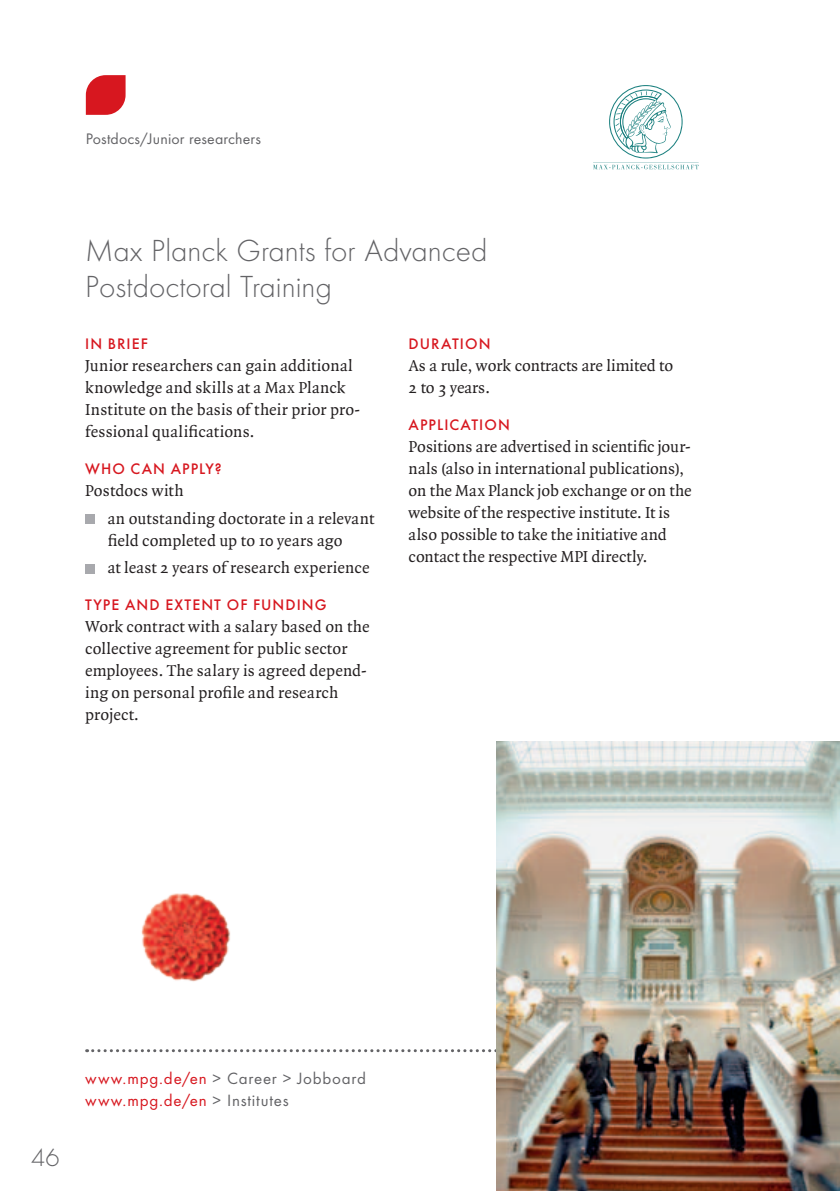
<style>
.page{position:relative;width:840px;height:1191px;background:#fff}
.page>*{position:absolute;margin:0;border:0;box-sizing:border-box;transform-origin:0 0}
.t1{font:300 28px/36px "Futura ND";color:#636366}
.t2{font:300 23px "Futura ND";color:#636366}
.t3{font:17px/22px "Quadraat OT";letter-spacing:.005em;color:#231f20}
.t4{font:15px/22px "Futura ND";letter-spacing:.055em;color:#636366}
.t5{font:500 14px "Futura ND";letter-spacing:.075em;color:#d7171f}
.t6{font:14px "Futura ND";letter-spacing:.01em;color:#636366}
.s1{color:#d7171f}
</style>
<div class="page">
<svg style="left:87px;top:1049px;width:753px;height:3px"></svg>
<div style="left:85px;top:514px;width:10px;height:10px;background:#a8a9ad"></div>
<div style="left:85px;top:564px;width:10px;height:9px;background:#a8a9ad"></div>
<svg style="left:86px;top:75px;width:39px;height:40px;background:#db3037"></svg>
<img style="left:141px;top:893px;width:90px;height:89px">
<svg style="left:593px;top:85px;width:105px;height:84px"></svg>
<img style="left:496px;top:742px;width:343px;height:449px">
<p class="t6" style="left:86px;top:129px;width:176px">Postdocs/Junior researchers</p>
<h3 class="t1" style="left:85px;top:233px;width:403px">Max Planck Grants for Advanced<br>Postdoctoral Training</h3>
<h4 class="t5" style="left:85px;top:334px;width:64px">IN BRIEF</h4>
<p class="t3" style="left:85px;top:355px;width:276px">Junior researchers can gain additional knowledge and skills at a Max Planck Institute on the basis of their prior pro&shy;fessional qualifications.</p>
<h4 class="t5" style="left:85px;top:459px;width:138px">WHO CAN APPLY?</h4>
<p class="t3" style="left:108px;top:477px;width:267px;line-height:27.6px;text-indent:-23px">Postdocs with<br>an outstanding doctorate in a relevant</p>
<p class="t3" style="left:108px;top:527px;width:263px;line-height:27.6px">field completed up to 10 years ago<br>at least 2 years of research experience</p>
<h4 class="t5" style="left:85px;top:596px;width:243px">TYPE AND EXTENT OF FUNDING</h4>
<p class="t3" style="left:85px;top:616px;width:286px">Work contract with a salary based on the collective agreement for public sector employees. The salary is agreed depend&shy;ing on personal profile and research project.</p>
<h4 class="t5" style="left:408px;top:334px;width:83px">DURATION</h4>
<p class="t3" style="left:408px;top:355px;width:266px">As a rule, work contracts are limited to<br>2 to 3 years.</p>
<h4 class="t5" style="left:408px;top:415px;width:103px">APPLICATION</h4>
<p class="t3" style="left:408px;top:436px;width:284px">Positions are advertised in scientific jour&shy;nals (also in international publications), on the Max Planck job exchange or on the website of the respective institute. It is also possible to take the initiative and contact the respective MPI directly.</p>
<h2 class="t2" style="left:31px;top:1143px;width:30px">46</h2>
<p class="t4" style="left:85px;top:1066px;width:282px"><span class="s1">www.mpg.de/en</span> &gt; Career &gt; Jobboard <span class="s1">www.mpg.de/en</span> &gt; Institutes</p>
</div>
